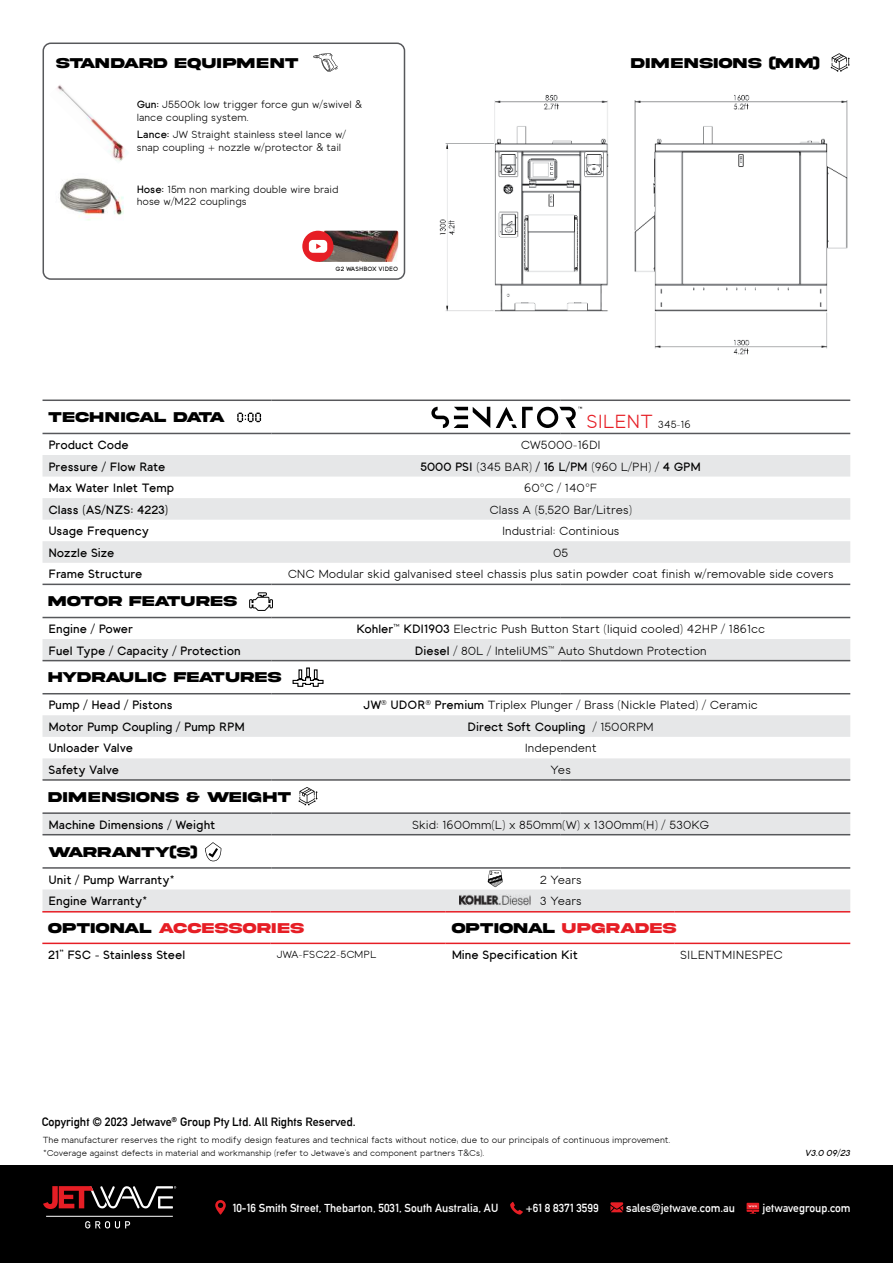
<style>
.page{position:relative;width:893px;height:1263px;background:#fff}
.page>*{position:absolute;margin:0;border:0;box-sizing:border-box;transform-origin:0 0}
.t1{font:19.35px "Toma Sans";color:#e61e25}
.t2{font:12px "Toma Sans";color:#000}
.t3{font:600 12px "Toma Sans";color:#000}
.t4{font:12px "Alte DIN1451 Mittelschrift";color:#000}
.t5{font:11.55px "Alte DIN1451 Mittelschrift";color:#fff}
.t6{font:10.5px/12.6px "Toma Sans";color:#000}
.t7{font:9px "Toma Sans";color:#000}
.t8{font:8.7px "Toma Sans";color:#000}
.t9{font:italic 600 8.7px "Toma Sans";color:#000}
.t10{font:700 7.35px "Akira Expanded Super";letter-spacing:.115em;color:#000}
.t11{font:700 7.35px "Akira Expanded Super";letter-spacing:.14em;color:#000}
.t12{font:700 7.35px "Akira Expanded Super";letter-spacing:.1em;color:#e61e25}
.t13{font:700 7.35px "Akira Expanded Super";letter-spacing:.055em;color:#000}
.t14{font:700 7.35px "Akira Expanded Super";color:#000}
.t15{font:600 6.15px "Toma Sans";color:#000}
.t16{font:700 5.25px "Arial Narrow";color:#000}
.s1{font-weight:600}
.s2{font-weight:400}
.s3{font-size:10.5px;color:#000}
.s4{color:#000}
.s5{color:#e61e25}
</style>
<div class="page">
<div style="left:0;top:1166px;width:893px;height:97px;background:#000"></div>
<svg style="left:43px;top:455px;width:807px;height:456px"></svg>
<hr style="left:43px;top:399px;width:228px;height:2px;background:#57585b">
<hr style="left:271px;top:399px;width:290px;height:2px;background:#57585b">
<hr style="left:561px;top:399px;width:289px;height:2px;background:#57585b">
<hr style="left:43px;top:433px;width:228px;height:1px;background:#57585b">
<hr style="left:271px;top:433px;width:290px;height:1px;background:#57585b">
<hr style="left:561px;top:433px;width:289px;height:1px;background:#57585b">
<hr style="left:43px;top:584px;width:228px;height:1px;background:#57585b">
<hr style="left:271px;top:584px;width:290px;height:1px;background:#57585b">
<hr style="left:561px;top:584px;width:289px;height:1px;background:#57585b">
<hr style="left:43px;top:617px;width:228px;height:1px;background:#57585b">
<hr style="left:271px;top:617px;width:290px;height:1px;background:#57585b">
<hr style="left:561px;top:617px;width:289px;height:1px;background:#57585b">
<hr style="left:43px;top:660px;width:228px;height:1px;background:#57585b">
<hr style="left:271px;top:660px;width:290px;height:1px;background:#57585b">
<hr style="left:561px;top:660px;width:289px;height:1px;background:#57585b">
<hr style="left:43px;top:693px;width:228px;height:1px;background:#57585b">
<hr style="left:271px;top:693px;width:290px;height:1px;background:#57585b">
<hr style="left:561px;top:693px;width:289px;height:1px;background:#57585b">
<hr style="left:43px;top:779px;width:228px;height:2px;background:#57585b">
<hr style="left:271px;top:779px;width:290px;height:2px;background:#57585b">
<hr style="left:561px;top:779px;width:289px;height:2px;background:#57585b">
<hr style="left:43px;top:812px;width:228px;height:2px;background:#57585b">
<hr style="left:271px;top:812px;width:290px;height:2px;background:#57585b">
<hr style="left:561px;top:812px;width:289px;height:2px;background:#57585b">
<hr style="left:43px;top:834px;width:228px;height:1px;background:#57585b">
<hr style="left:271px;top:834px;width:290px;height:1px;background:#57585b">
<hr style="left:561px;top:834px;width:289px;height:1px;background:#57585b">
<hr style="left:43px;top:867px;width:228px;height:2px;background:#57585b">
<hr style="left:271px;top:867px;width:290px;height:2px;background:#57585b">
<hr style="left:561px;top:867px;width:289px;height:2px;background:#57585b">
<svg style="left:215px;top:1200px;width:11px;height:14px"></svg>
<svg style="left:510px;top:1202px;width:13px;height:12px"></svg>
<svg style="left:747px;top:1203px;width:12px;height:10px"></svg>
<svg style="left:610px;top:1202px;width:13px;height:10px"></svg>
<svg style="left:299px;top:787px;width:19px;height:18px"></svg>
<div style="left:314px;top:669px;width:4px;height:10px;border:1px solid #000"></div>
<div style="left:298px;top:669px;width:4px;height:10px;border:1px solid #000"></div>
<div style="left:306px;top:667px;width:4px;height:10px;border:1px solid #000"></div>
<svg style="left:292px;top:676px;width:32px;height:11px"></svg>
<svg style="left:249px;top:592px;width:24px;height:20px"></svg>
<svg style="left:205px;top:842px;width:16px;height:19px"></svg>
<svg style="left:237px;top:413px;width:24px;height:9px"></svg>
<hr style="left:46px;top:1216px;width:127px;height:1px;background:#fff">
<svg style="left:85px;top:1221px;width:45px;height:7px"></svg>
<svg style="left:43px;top:1186px;width:133px;height:23px"></svg>
<svg style="left:431px;top:407px;width:59px;height:21px"></svg>
<svg style="left:496px;top:407px;width:86px;height:21px"></svg>
<svg style="left:488px;top:870px;width:15px;height:17px"></svg>
<img style="left:460px;top:894px;width:71px;height:12px">
<div style="left:43px;top:43px;width:362px;height:237px;border:2px solid #57585b;border-radius:8px"></div>
<svg style="left:313px;top:53px;width:25px;height:19px"></svg>
<img style="left:58px;top:178px;width:65px;height:42px">
<img style="left:57px;top:85px;width:68px;height:76px">
<img style="left:321px;top:231px;width:77px;height:31px">
<div style="left:302px;top:231px;width:31px;height:31px;background:#e61e25;border-radius:50%"></div>
<svg style="left:309px;top:240px;width:18px;height:13px"></svg>
<svg style="left:831px;top:53px;width:19px;height:19px"></svg>
<img style="left:439px;top:95px;width:170px;height:217px">
<img style="left:634px;top:95px;width:214px;height:260px">
<hr style="left:42px;top:911px;width:229px;height:1px;background:#e61e25">
<hr style="left:271px;top:911px;width:175px;height:1px;background:#e61e25">
<hr style="left:446px;top:911px;width:228px;height:1px;background:#e61e25">
<hr style="left:674px;top:911px;width:176px;height:1px;background:#e61e25">
<hr style="left:42px;top:942px;width:229px;height:2px;background:#e61e25">
<hr style="left:271px;top:942px;width:175px;height:2px;background:#e61e25">
<hr style="left:446px;top:942px;width:228px;height:2px;background:#e61e25">
<hr style="left:674px;top:942px;width:176px;height:2px;background:#e61e25">
<p class="t10" style="left:56px;top:61px;width:244px">STANDARD EQUIPMENT</p>
<p class="t6" style="left:137px;top:99px;width:227px"><span class="s1">Gun:</span> J5500k low trigger force gun w/swivel &amp; lance coupling system.</p>
<p class="t6" style="left:137px;top:129px;width:211px"><span class="s1">Lance:</span> JW Straight stainless steel lance w/ snap coupling + nozzle w/protector &amp; tail</p>
<p class="t6" style="left:137px;top:184px;width:203px"><span class="s1">Hose:</span> 15m non marking double wire braid hose w/M22 couplings</p>
<p class="t15" style="left:336px;top:266px;width:64px">G2 WASHBOX VIDEO</p>
<p class="t11" style="left:631px;top:61px;width:190px">DIMENSIONS (MM)</p>
<p class="t13" style="left:48px;top:415px;width:178px">TECHN ICAL DATA</p>
<p class="t3" style="left:48px;top:439px;width:82px">Product Code</p>
<p class="t2" style="left:521px;top:439px;width:82px">CW5000-16DI</p>
<p class="t3" style="left:48px;top:461px;width:119px">Pressure / Flow Rate</p>
<p class="t3" style="left:420px;top:461px;width:282px">5000 PSI <span class="s2">(345 BAR)</span> / 16 L/PM <span class="s2">(960 L/PH) /</span> 4 GPM</p>
<p class="t3" style="left:48px;top:483px;width:127px">Max Water Inlet Temp</p>
<p class="t2" style="left:524px;top:483px;width:75px">60°C / 140°F</p>
<p class="t3" style="left:48px;top:504px;width:121px">Class (AS/NZS: 4223)</p>
<p class="t2" style="left:489px;top:504px;width:144px">Class A (5,520 Bar/Litres)</p>
<p class="t3" style="left:48px;top:526px;width:102px">Usage Frequency</p>
<p class="t2" style="left:502px;top:526px;width:119px">Industrial: Continious</p>
<p class="t3" style="left:48px;top:547px;width:68px">Nozzle Size</p>
<p class="t2" style="left:553px;top:547px;width:17px">05</p>
<p class="t3" style="left:48px;top:569px;width:96px">Frame Structure</p>
<p class="t2" style="left:288px;top:569px;width:548px">CNC Modular skid galvanised steel chassis plus satin powder coat finish w/removable side covers</p>
<p class="t10" style="left:48px;top:599px;width:190px">MOTOR FEATURES</p>
<p class="t3" style="left:48px;top:623px;width:86px">Engine / Power</p>
<p class="t2" style="left:356px;top:623px;width:410px"><span class="s1">Kohler™ KDI1903</span> Electric Push Button Start (liquid cooled) 42HP / 1861cc</p>
<p class="t3" style="left:48px;top:645px;width:194px">Fuel Type / Capacity / Protection</p>
<p class="t2" style="left:415px;top:645px;width:294px"><span class="s1">Diesel</span> / 80L / InteliUMS™ Auto Shutdown Protection</p>
<p class="t10" style="left:48px;top:676px;width:235px">HYDRAULIC FEATURES</p>
<p class="t3" style="left:48px;top:700px;width:126px">Pump / Head / Pistons</p>
<p class="t2" style="left:364px;top:700px;width:396px"><span class="s1">JW</span><sup>®</sup> <span class="s1">UDOR</span><sup>®</sup> <span class="s1">Premium</span> Triplex Plunger / Brass (Nickle Plated) / Ceramic</p>
<p class="t3" style="left:48px;top:721px;width:198px">Motor Pump Coupling / Pump RPM</p>
<p class="t3" style="left:468px;top:721px;width:188px">Direct Soft Coupling <span class="s2">/ 1500RPM</span></p>
<p class="t3" style="left:48px;top:743px;width:86px">Unloader Valve</p>
<p class="t2" style="left:525px;top:743px;width:74px">Independent</p>
<p class="t3" style="left:48px;top:764px;width:72px">Safety Valve</p>
<p class="t2" style="left:551px;top:764px;width:22px">Yes</p>
<p class="t11" style="left:48px;top:795px;width:244px">DIMENSIONS &amp; WEIGHT</p>
<p class="t3" style="left:48px;top:819px;width:168px">Machine Dimensions / Weight</p>
<p class="t2" style="left:412px;top:819px;width:298px">Skid: 1600mm(L) x 850mm(W) x 1300mm(H) / 530KG</p>
<p class="t14" style="left:48px;top:850px;width:150px">WARRANTY(S)</p>
<p class="t3" style="left:48px;top:874px;width:128px">Unit / Pump Warranty*</p>
<p class="t2" style="left:540px;top:874px;width:44px">2 Years</p>
<p class="t3" style="left:48px;top:895px;width:100px">Engine Warranty*</p>
<p class="t2" style="left:540px;top:895px;width:43px">3 Years</p>
<h1 class="t1" style="left:586px;top:413px;width:106px">SILENT <span class="s3">345-16</span></h1>
<p class="t16" style="left:490px;top:870px;width:4px">2</p>
<p class="t12" style="left:48px;top:926px;width:257px"><span class="s4">OPTIONAL</span> ACCESSORIES</p>
<p class="t10" style="left:452px;top:926px;width:226px">OPTIONAL <span class="s5">UPGRADES</span></p>
<p class="t3" style="left:48px;top:949px;width:138px">21” FSC - Stainless Steel</p>
<p class="t6" style="left:277px;top:948px;width:101px">JWA-FSC22-5CMPL</p>
<p class="t3" style="left:452px;top:949px;width:128px">Mine Specification Kit</p>
<p class="t2" style="left:680px;top:949px;width:104px">SILENTMINESPEC</p>
<p class="t4" style="left:42px;top:1117px;width:315px">Copyright © 2023 Jetwave<sup>®</sup> Group Pty Ltd. All Rights Reserved.</p>
<p class="t7" style="left:43px;top:1136px;width:629px">The manufacturer reserves the right to modify design features and technical facts without notice; due to our principals of continuous improvement.</p>
<p class="t8" style="left:43px;top:1149px;width:443px">*Coverage against defects in material and workmanship (refer to Jetwave’s and component partners T&amp;Cs).</p>
<p class="t9" style="left:805px;top:1148px;width:47px">V3.0 09/23</p>
<p class="t5" style="left:233px;top:1203px;width:267px">10-16 Smith Street, Thebarton, 5031, South Australia, AU</p>
<p class="t5" style="left:526px;top:1203px;width:74px">+61 8 8371 3599</p>
<p class="t5" style="left:626px;top:1203px;width:110px">sales@jetwave.com.au</p>
<p class="t5" style="left:762px;top:1203px;width:90px">jetwavegroup.com</p>
</div>
